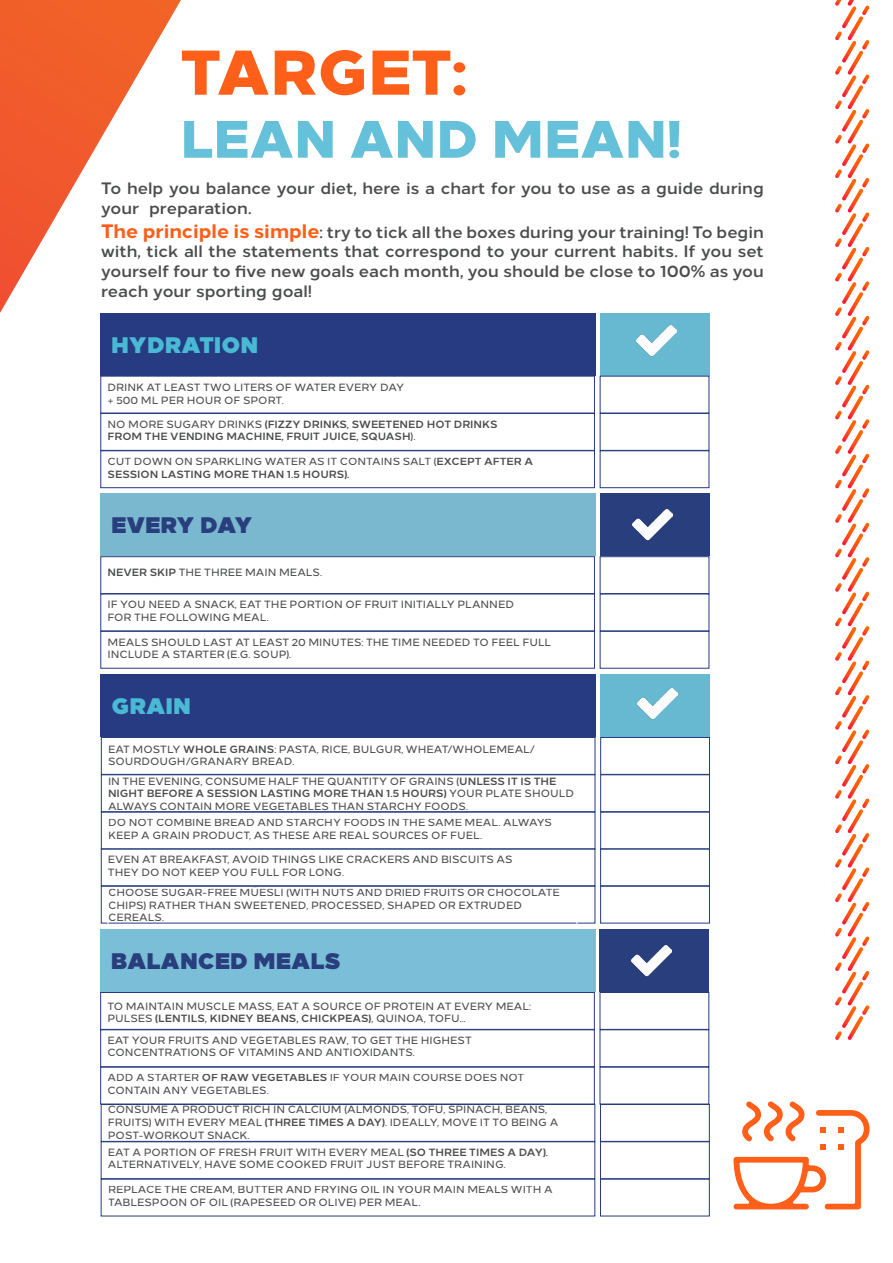
<style>
.page{position:relative;width:893px;height:1263px;background:#fff}
.page>*{position:absolute;margin:0;border:0;box-sizing:border-box;transform-origin:0 0}
.t1{font:800 63px "Loew Next";color:#ff5f19}
.t2{font:800 52.5px "Loew Next";color:#65c0d9}
.t3{font:900 22.5px "Loew Next";color:#293e7d}
.t4{font:900 22.5px "Loew Next";color:#49b9d4}
.t5{font:800 19.5px "Loew Next";color:#ff5f19}
.t6{font:700 16.5px/19.8px "Loew Next";color:#4b4c4d}
.t7{font:500 10.5px/12.6px "Loew Next";color:#4c4d4e}
.t8{font:700 10.5px/12.6px "Loew Next";color:#4c4d4e}
.s1{font-weight:500}
.s2{font-weight:700}
</style>
<div class="page">
<img style="left:0;top:0;width:262px;height:453px">
<svg style="left:835px;top:0;width:35px;height:1040px"></svg>
<div style="left:100px;top:313px;width:495px;height:62px;background:#263b82"></div>
<div style="left:101px;top:674px;width:495px;height:63px;background:#263b82"></div>
<div style="left:100px;top:493px;width:495px;height:63px;background:#7ab8cf"></div>
<div style="left:100px;top:929px;width:495px;height:63px;background:#7abfd7"></div>
<div style="left:600px;top:313px;width:109px;height:62px;background:#67b9d2"></div>
<div style="left:600px;top:674px;width:110px;height:63px;background:#67b9d2"></div>
<div style="left:600px;top:493px;width:109px;height:63px;background:#293e7d"></div>
<div style="left:600px;top:929px;width:109px;height:63px;background:#293e7d"></div>
<div style="left:101px;top:737px;width:494px;height:37px;border:1px solid #263b82"></div>
<div style="left:101px;top:556px;width:494px;height:38px;border:1px solid #263b82"></div>
<div style="left:100px;top:992px;width:494px;height:37px;border:1px solid #263b82"></div>
<div style="left:101px;top:1104px;width:494px;height:37px;border:1px solid #263b82"></div>
<div style="left:600px;top:737px;width:110px;height:37px;border:1px solid #263b82"></div>
<div style="left:600px;top:556px;width:109px;height:38px;border:1px solid #263b82"></div>
<div style="left:600px;top:992px;width:109px;height:37px;border:1px solid #263b82"></div>
<div style="left:600px;top:1104px;width:109px;height:37px;border:1px solid #263b82"></div>
<div style="left:101px;top:413px;width:494px;height:38px;border:1px solid #263b82"></div>
<div style="left:101px;top:775px;width:494px;height:37px;border:1px solid #263b82"></div>
<div style="left:101px;top:849px;width:494px;height:37px;border:1px solid #263b82"></div>
<div style="left:100px;top:1030px;width:494px;height:37px;border:1px solid #263b82"></div>
<div style="left:101px;top:1141px;width:494px;height:38px;border:1px solid #263b82"></div>
<div style="left:600px;top:413px;width:109px;height:38px;border:1px solid #263b82"></div>
<div style="left:600px;top:775px;width:110px;height:37px;border:1px solid #263b82"></div>
<div style="left:600px;top:849px;width:110px;height:37px;border:1px solid #263b82"></div>
<div style="left:600px;top:1030px;width:109px;height:37px;border:1px solid #263b82"></div>
<div style="left:600px;top:1141px;width:109px;height:38px;border:1px solid #263b82"></div>
<div style="left:101px;top:451px;width:494px;height:37px;border:1px solid #263b82"></div>
<div style="left:101px;top:812px;width:494px;height:37px;border:1px solid #263b82"></div>
<div style="left:101px;top:886px;width:494px;height:37px;border:1px solid #263b82"></div>
<div style="left:101px;top:631px;width:494px;height:37px;border:1px solid #263b82"></div>
<div style="left:100px;top:1067px;width:494px;height:37px;border:1px solid #263b82"></div>
<div style="left:600px;top:451px;width:109px;height:37px;border:1px solid #263b82"></div>
<div style="left:600px;top:812px;width:110px;height:37px;border:1px solid #263b82"></div>
<div style="left:600px;top:886px;width:110px;height:37px;border:1px solid #263b82"></div>
<div style="left:600px;top:631px;width:109px;height:37px;border:1px solid #263b82"></div>
<div style="left:600px;top:1067px;width:109px;height:37px;border:1px solid #263b82"></div>
<div style="left:108px;top:888px;width:469px;height:37px;border:1px solid #fff"></div>
<img style="left:637px;top:324px;width:40px;height:33px">
<img style="left:637px;top:687px;width:40px;height:33px">
<img style="left:632px;top:509px;width:40px;height:32px">
<img style="left:631px;top:945px;width:40px;height:32px">
<svg style="left:733px;top:1101px;width:137px;height:108px"></svg>
<p class="t1" style="left:180px;top:20px;width:288px">TARGET:</p>
<p class="t2" style="left:180px;top:95px;width:502px">LEAN AND MEAN!</p>
<p class="t6" style="left:149px;top:177px;width:616px;text-indent:-48px">To help you balance your diet, here is a chart for you to use as a guide during preparation.</p>
<p class="t6" style="left:101px;top:197px;width:39px">your</p>
<p class="t5" style="left:101px;top:215px;width:220px">The principle is simple</p>
<p class="t6" style="left:101px;top:240px;width:664px;text-align:justify">with, tick all the statements that correspond to your current habits. If you set yourself four to five new goals each month, you should be close to 100% as you reach your sporting goal!</p>
<p class="t4" style="left:111px;top:326px;width:149px">HYDRATION</p>
<p class="t6" style="left:319px;top:220px;width:446px">: try to tick all the boxes during your training! To begin</p>
<p class="t7" style="left:107px;top:380px;width:298px">DRINK AT LEAST TWO LITERS OF WATER EVERY DAY</p>
<p class="t7" style="left:107px;top:393px;width:178px">+ 500 ML PER HOUR OF SPORT.</p>
<p class="t8" style="left:107px;top:416px;width:392px"><span class="s1">NO MORE SUGARY DRINKS</span> (FIZZY DRINKS, SWEETENED HOT DRINKS<br>FROM THE VENDING MACHINE, FRUIT JUICE, SQUASH <span class="s1">.(</span></p>
<p class="t8" style="left:108px;top:454px;width:427px"><span class="s1">CUT DOWN ON SPARKLING WATER AS IT CONTAINS SALT (</span>EXCEPT AFTER A<br>SESSION LASTING MORE THAN 1.5 HOURS .(</p>
<p class="t3" style="left:111px;top:506px;width:143px">EVERY DAY</p>
<p class="t7" style="left:107px;top:565px;width:216px"><span class="s2">NEVER SKIP</span> THE THREE MAIN MEALS.</p>
<p class="t7" style="left:107px;top:597px;width:408px">IF YOU NEED A SNACK, EAT THE PORTION OF FRUIT INITIALLY PLANNED<br>FOR THE FOLLOWING MEAL.</p>
<p class="t7" style="left:108px;top:635px;width:445px">MEALS SHOULD LAST AT LEAST 20 MINUTES: THE TIME NEEDED TO FEEL FULL<br>INCLUDE A STARTER E( G. . SOUP .(</p>
<p class="t4" style="left:112px;top:687px;width:81px">GRAIN</p>
<p class="t7" style="left:108px;top:742px;width:429px">EAT MOSTLY <span class="s2">WHOLE GRAINS</span>: PASTA, RICE, BULGUR, WHEAT/WHOLEMEAL/<br>SOURDOUGH/GRANARY BREAD.</p>
<p class="t7" style="left:108px;top:774px;width:468px">IN THE EVENING, CONSUME HALF THE QUANTITY OF GRAINS (<span class="s2">UNLESS IT IS THE<br>NIGHT BEFORE A SESSION LASTING MORE THAN 1.5 HOURS)</span> YOUR PLATE SHOULD<br>ALWAYS CONTAIN MORE VEGETABLES THAN STARCHY FOODS.</p>
<p class="t7" style="left:108px;top:815px;width:445px">DO NOT COMBINE BREAD AND STARCHY FOODS IN THE SAME MEAL. ALWAYS<br>KEEP A GRAIN PRODUCT, AS THESE ARE REAL SOURCES OF FUEL.</p>
<p class="t7" style="left:108px;top:852px;width:406px">EVEN AT BREAKFAST, AVOID THINGS LIKE CRACKERS AND BISCUITS AS<br>THEY DO NOT KEEP YOU FULL FOR LONG.</p>
<p class="t7" style="left:108px;top:885px;width:453px">CHOOSE SUGAR-FREE MÜESLI (WITH NUTS AND DRIED FRUITS OR CHOCOLATE<br>CHIPS) RATHER THAN SWEETENED, PROCESSED, SHAPED OR EXTRUDED<br>CEREALS.</p>
<p class="t3" style="left:111px;top:942px;width:231px">BALANCED MEALS</p>
<p class="t7" style="left:107px;top:999px;width:425px">TO MAINTAIN MUSCLE MASS, EAT A SOURCE OF PROTEIN AT EVERY MEAL:<br>PULSES <span class="s2">(LENTILS, KIDNEY BEANS, CHICKPEAS</span> ,<span class="s2">)</span> QUINOA, TOFU...</p>
<p class="t7" style="left:107px;top:1033px;width:366px">EAT YOUR FRUITS AND VEGETABLES RAW, TO GET THE HIGHEST<br>CONCENTRATIONS OF VITAMINS AND ANTIOXIDANTS.</p>
<p class="t7" style="left:108px;top:1070px;width:418px">ADD A STARTER <span class="s2">OF RAW VEGETABLES</span> IF YOUR MAIN COURSE DOES NOT<br>CONTAIN ANY VEGETABLES.</p>
<p class="t7" style="left:108px;top:1102px;width:452px">CONSUME A PRODUCT RICH IN CALCIUM (ALMONDS, TOFU, SPINACH, BEANS,<br>FRUITS) WITH EVERY MEAL <span class="s2">(THREE TIMES A DAY</span> .<span class="s2">)</span> IDEALLY, MOVE IT TO BEING A<br>POST-WORKOUT SNACK.</p>
<p class="t7" style="left:108px;top:1145px;width:442px">EAT A PORTION OF FRESH FRUIT WITH EVERY MEAL <span class="s2">(SO THREE TIMES A DAY .(<br></span>ALTERNATIVELY, HAVE SOME COOKED FRUIT JUST BEFORE TRAINING.</p>
<p class="t7" style="left:108px;top:1182px;width:446px">REPLACE THE CREAM, BUTTER AND FRYING OIL IN YOUR MAIN MEALS WITH A<br>TABLESPOON OF OIL (RAPESEED OR OLIVE) PER MEAL.</p>
</div>
